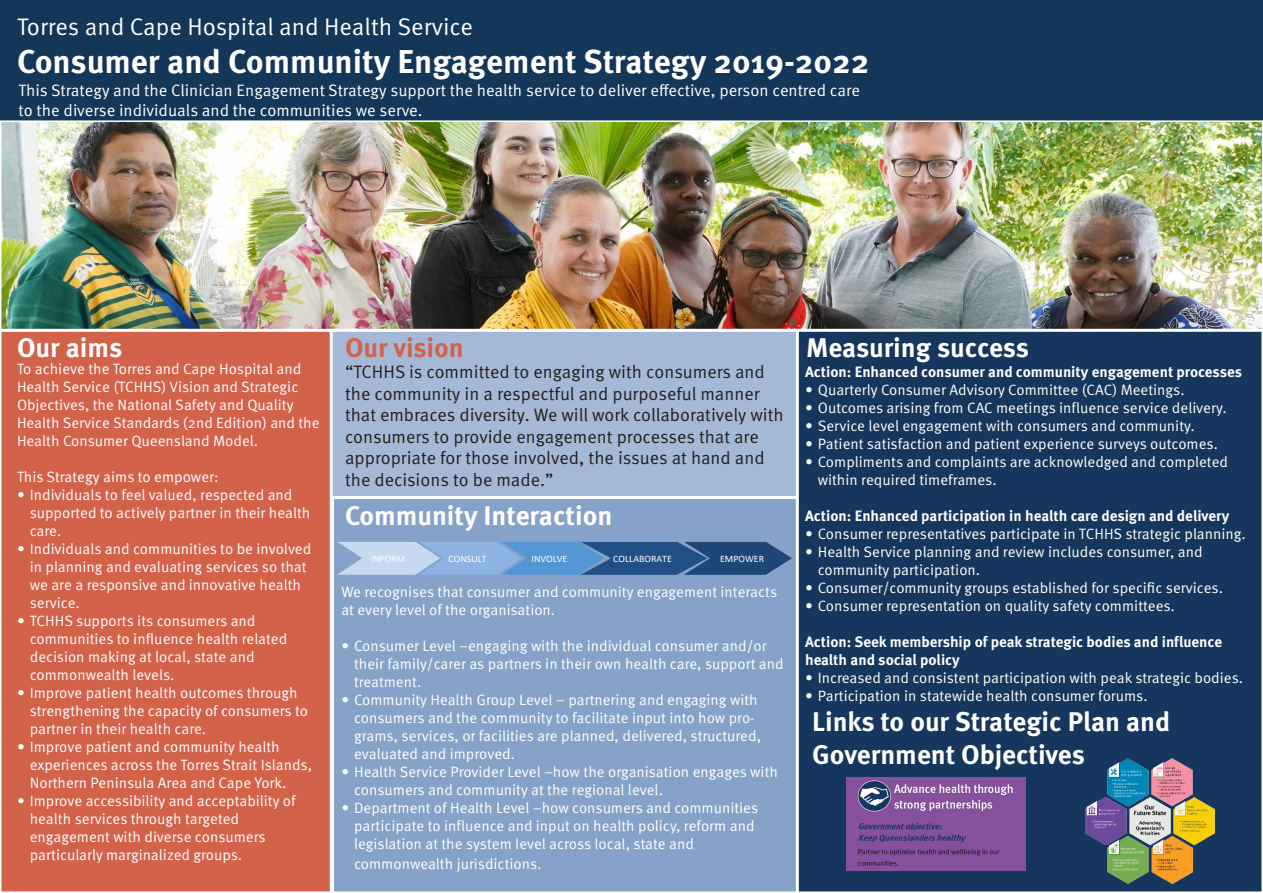
<style>
.page{position:relative;width:1263px;height:893px;background:#fff}
.page>*{position:absolute;margin:0;border:0;box-sizing:border-box;transform-origin:0 0}
.t1{font:700 33px "Meta OT";color:#fff}
.t2{font:700 27px/32.4px "Meta OT";color:#fff}
.t3{font:700 27px "Meta OT";letter-spacing:-.01em;color:#d2624a}
.t4{font:24px "Meta OT Norm";color:#fff}
.t5{font:18px/21.6px "Meta OT Norm";color:#231f20}
.t6{font:16.5px/19.8px "Meta OT Norm";color:#fff}
.t7{font:15px/18px "Meta OT Norm";color:#fff}
.t8{font:700 15px/18px "Meta OT";color:#fff}
.t9{font:9.75px "Calibri";color:#fff}
</style>
<div class="page">
<div style="left:0;top:0;width:1263px;height:121px;background:#133659"></div>
<img style="left:0;top:120px;width:1263px;height:209px">
<div style="left:331px;top:330px;width:466px;height:167px;background:#a5b8d6;border:2px solid #fff"></div>
<div style="left:333px;top:498px;width:463px;height:394px;background:#86a2c9"></div>
<div style="left:333px;top:497px;width:464px;height:396px;border:2px solid #fff"></div>
<div style="left:798px;top:331px;width:464px;height:561px;background:#17365d"></div>
<div style="left:797px;top:330px;width:466px;height:563px;border:2px solid #fff"></div>
<div style="left:1px;top:331px;width:329px;height:561px;background:#d2624a"></div>
<div style="left:0;top:330px;width:331px;height:563px;border:2px solid #fff"></div>
<svg style="left:337px;top:542px;width:455px;height:33px;background:#618ab9"></svg>
<img style="left:846px;top:777px;width:180px;height:93px">
<img style="left:1085px;top:758px;width:130px;height:125px">
<p class="t4" style="left:17px;top:12px;width:457px">Torres and Cape Hospital and Health Service</p>
<p class="t1" style="left:17px;top:40px;width:854px">Consumer and Community Engagement Strategy 2019-2022</p>
<p class="t6" style="left:19px;top:81px;width:843px">This Strategy and the Clinician Engagement Strategy support the health service to deliver effective, person centred care to the diverse individuals and the communities we serve.</p>
<p class="t2" style="left:17px;top:332px;width:107px">Our aims</p>
<p class="t7" style="left:17px;top:360px;width:304px">To achieve the Torres and Cape Hospital and Health Service (TCHHS) Vision and Strategic Objectives, the National Safety and Quality Health Service Standards (2nd Edition) and the Health Consumer Queensland Model.</p>
<p class="t7" style="left:17px;top:468px;width:203px">This Strategy aims to empower:</p>
<p class="t7" style="left:30px;top:486px;width:282px;text-indent:-13px">• Individuals to feel valued, respected and supported to actively partner in their health care.</p>
<p class="t7" style="left:30px;top:540px;width:283px;text-indent:-13px">• Individuals and communities to be involved in planning and evaluating services so that we are a responsive and innovative health service.</p>
<p class="t7" style="left:30px;top:612px;width:259px;text-indent:-13px">• TCHHS supports its consumers and communities to influence health related decision making at local, state and commonwealth levels.</p>
<p class="t7" style="left:30px;top:684px;width:280px;text-indent:-13px">• Improve patient health outcomes through strengthening the capacity of consumers to partner in their health care.</p>
<p class="t7" style="left:30px;top:738px;width:284px;text-indent:-13px">• Improve patient and community health experiences across the Torres Strait Islands,<br>Northern Peninsula Area and Cape York.</p>
<p class="t7" style="left:30px;top:792px;width:267px;text-indent:-13px">• Improve accessibility and acceptability of health services through targeted engagement with diverse consumers particularly marginalized groups.</p>
<p class="t3" style="left:345px;top:330px;width:120px">Our vision</p>
<p class="t5" style="left:345px;top:361px;width:440px">“TCHHS is committed to engaging with consumers and the community in a respectful and purposeful manner that embraces diversity. We will work collaboratively with consumers to provide engagement processes that are appropriate for those involved, the issues at hand and the decisions to be made.”</p>
<p class="t8" style="left:805px;top:363px;width:439px">Action: Enhanced consumer and community engagement processes</p>
<p class="t2" style="left:806px;top:332px;width:224px">Measuring success</p>
<p class="t7" style="left:805px;top:381px;width:381px">• Quarterly Consumer Advisory Committee (CAC) Meetings.</p>
<p class="t7" style="left:805px;top:399px;width:423px">• Outcomes arising from CAC meetings influence service delivery.</p>
<p class="t7" style="left:805px;top:417px;width:391px">• Service level engagement with consumers and community.</p>
<p class="t7" style="left:805px;top:435px;width:414px">• Patient satisfaction and patient experience surveys outcomes.</p>
<p class="t7" style="left:818px;top:453px;width:412px;text-indent:-13px">• Compliments and complaints are acknowledged and completed within required timeframes.</p>
<p class="t8" style="left:805px;top:507px;width:426px">Action: Enhanced participation in health care design and delivery</p>
<p class="t7" style="left:805px;top:525px;width:442px">• Consumer representatives participate in TCHHS strategic planning.</p>
<p class="t7" style="left:818px;top:543px;width:386px;text-indent:-13px">• Health Service planning and review includes consumer, and community participation.</p>
<p class="t7" style="left:805px;top:579px;width:419px">• Consumer/community groups established for specific services.</p>
<p class="t7" style="left:805px;top:597px;width:371px">• Consumer representation on quality safety committees.</p>
<p class="t8" style="left:805px;top:633px;width:419px">Action: Seek membership of peak strategic bodies and influence health and social policy</p>
<p class="t7" style="left:805px;top:669px;width:440px">• Increased and consistent participation with peak strategic bodies.</p>
<p class="t7" style="left:805px;top:687px;width:344px">• Participation in statewide health consumer forums.</p>
<p class="t2" style="left:345px;top:500px;width:269px">Community Interaction</p>
<p class="t9" style="left:371px;top:552px;width:35px">INFORM</p>
<p class="t9" style="left:449px;top:552px;width:40px">CONSULT</p>
<p class="t9" style="left:532px;top:552px;width:37px">INVOLVE</p>
<p class="t9" style="left:613px;top:552px;width:60px">COLLABORATE</p>
<p class="t9" style="left:720px;top:552px;width:46px">EMPOWER</p>
<p class="t7" style="left:341px;top:583px;width:437px">We recognises that consumer and community engagement interacts at every level of the organisation.</p>
<p class="t7" style="left:354px;top:637px;width:431px;text-indent:-13px">• Consumer Level –engaging with the individual consumer and/or their family/carer as partners in their own health care, support and treatment.</p>
<p class="t7" style="left:354px;top:691px;width:408px;text-indent:-13px">• Community Health Group Level – partnering and engaging with consumers and the community to facilitate input into how pro&shy;grams, services, or facilities are planned, delivered, structured, evaluated and improved.</p>
<p class="t7" style="left:354px;top:763px;width:425px;text-indent:-13px">• Health Service Provider Level –how the organisation engages with consumers and community at the regional level.</p>
<p class="t7" style="left:354px;top:799px;width:406px;text-indent:-13px">• Department of Health Level –how consumers and communities participate to influence and input on health policy, reform and legislation at the system level across local, state and</p>
<p class="t7" style="left:354px;top:855px;width:189px">commonwealth jurisdictions.</p>
<p class="t2" style="left:812px;top:706px;width:360px">Links to our Strategic Plan and<br>Government Objectives</p>
</div>
